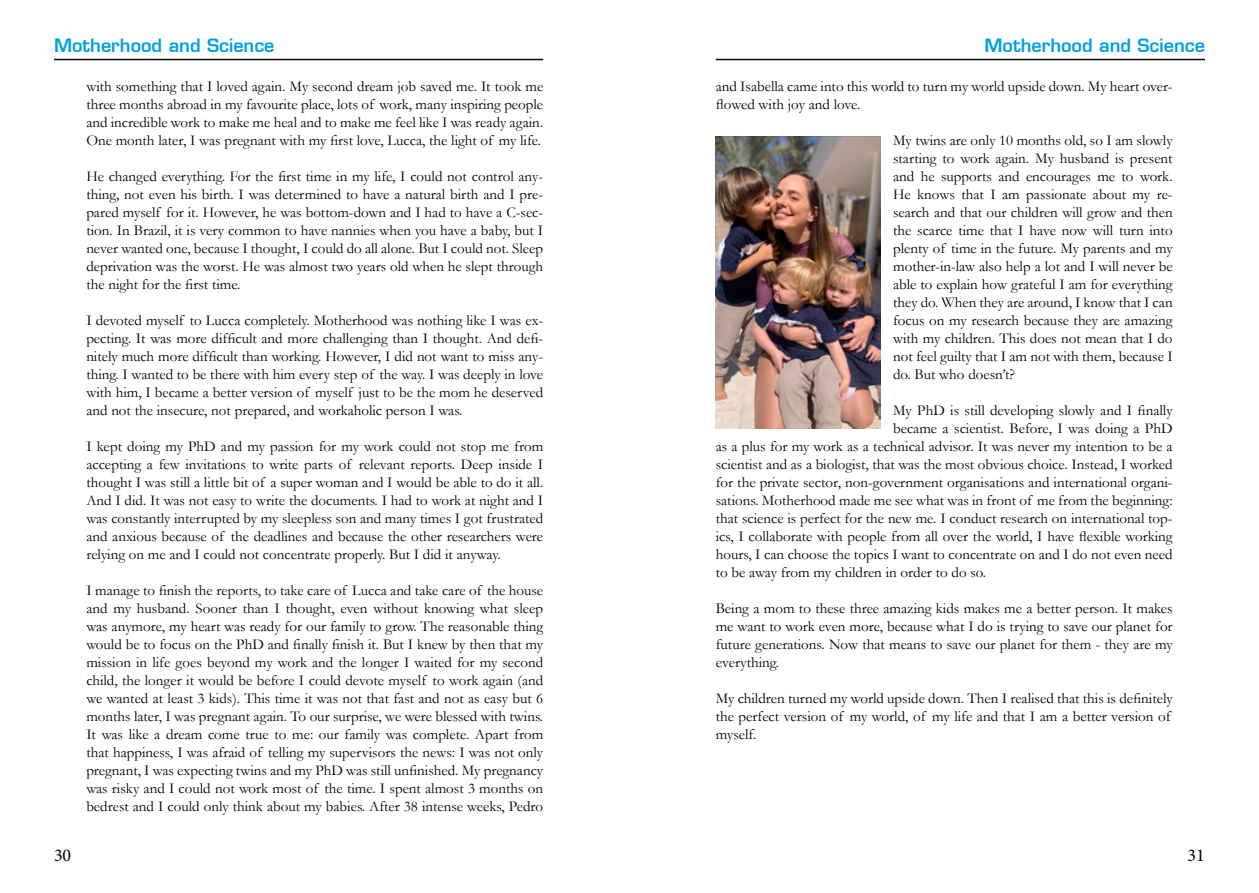
<style>
.page{position:relative;width:1259px;height:893px;background:#fff}
.page>*{position:absolute;margin:0;border:0;box-sizing:border-box;transform-origin:0 0}
.t1{font:600 18px "Eurostile";color:#009fe3}
.t2{font:18px "Minion Pro";color:#000}
.t3{font:15px/18px "Garamond";color:#000;text-align:justify}
</style>
<div class="page">
<hr style="left:54px;top:59px;width:489px;height:1px;background:#000">
<hr style="left:54px;top:60px;width:489px;height:1px;background:#000">
<hr style="left:716px;top:59px;width:489px;height:1px;background:#000">
<hr style="left:716px;top:60px;width:489px;height:1px;background:#000">
<img style="left:716px;top:136px;width:164px;height:292px">
<p class="t1" style="left:54px;top:34px;width:222px">Motherhood and Science</p>
<p class="t1" style="left:984px;top:34px;width:222px">Motherhood and Science</p>
<p class="t3" style="left:86px;top:77px;width:458px">with something that I loved again. My second dream job saved me. It took me three months abroad in my favourite place, lots of work, many inspiring people and incredible work to make me heal and to make me feel like I was ready again.<br>One month later, I was pregnant with my first love, Lucca, the light of my life.</p>
<p class="t3" style="left:86px;top:167px;width:458px">He changed everything. For the first time in my life, I could not control any&shy;thing, not even his birth. I was determined to have a natural birth and I pre&shy;pared myself for it. However, he was bottom-down and I had to have a C-sec&shy;tion. In Brazil, it is very common to have nannies when you have a baby, but I never wanted one, because I thought, I could do all alone. But I could not. Sleep deprivation was the worst. He was almost two years old when he slept through the night for the first time.</p>
<p class="t3" style="left:86px;top:311px;width:458px">I devoted myself to Lucca completely. Motherhood was nothing like I was ex&shy;pecting. It was more difficult and more challenging than I thought. And defi&shy;nitely much more difficult than working. However, I did not want to miss any&shy;thing. I wanted to be there with him every step of the way. I was deeply in love with him, I became a better version of myself just to be the mom he deserved and not the insecure, not prepared, and workaholic person I was.</p>
<p class="t3" style="left:86px;top:437px;width:458px">I kept doing my PhD and my passion for my work could not stop me from accepting a few invitations to write parts of relevant reports. Deep inside I thought I was still a little bit of a super woman and I would be able to do it all.<br>And I did. It was not easy to write the documents. I had to work at night and I was constantly interrupted by my sleepless son and many times I got frustrated and anxious because of the deadlines and because the other researchers were relying on me and I could not concentrate properly. But I did it anyway.</p>
<p class="t3" style="left:86px;top:581px;width:458px">I manage to finish the reports, to take care of Lucca and take care of the house and my husband. Sooner than I thought, even without knowing what sleep was anymore, my heart was ready for our family to grow. The reasonable thing would be to focus on the PhD and finally finish it. But I knew by then that my mission in life goes beyond my work and the longer I waited for my second child, the longer it would be before I could devote myself to work again (and we wanted at least 3 kids). This time it was not that fast and not as easy but 6 months later, I was pregnant again. To our surprise, we were blessed with twins.<br>It was like a dream come true to me: our family was complete. Apart from that happiness, I was afraid of telling my supervisors the news: I was not only pregnant, I was expecting twins and my PhD was still unfinished. My pregnancy was risky and I could not work most of the time. I spent almost 3 months on bedrest and I could only think about my babies. After 38 intense weeks, Pedro</p>
<p class="t3" style="left:716px;top:77px;width:458px">and Isabella came into this world to turn my world upside down. My heart over&shy;flowed with joy and love.</p>
<p class="t3" style="left:893px;top:131px;width:281px">My twins are only 10 months old, so I am slowly starting to work again. My husband is present and he supports and encourages me to work.<br>He knows that I am passionate about my re&shy;search and that our children will grow and then the scarce time that I have now will turn into plenty of time in the future. My parents and my mother-in-law also help a lot and I will never be able to explain how grateful I am for everything they do. When they are around, I know that I can focus on my research because they are amazing with my children. This does not mean that I do not feel guilty that I am not with them, because I do. But who doesn’t?</p>
<p class="t3" style="left:893px;top:401px;width:281px">My PhD is still developing slowly and I finally</p>
<p class="t3" style="left:893px;top:419px;width:281px">became a scientist. Before, I was doing a PhD</p>
<p class="t3" style="left:716px;top:437px;width:458px">as a plus for my work as a technical advisor. It was never my intention to be a</p>
<p class="t3" style="left:716px;top:455px;width:458px">scientist and as a biologist, that was the most obvious choice. Instead, I worked</p>
<p class="t3" style="left:716px;top:473px;width:458px">for the private sector, non-government organisations and international organi-</p>
<p class="t3" style="left:716px;top:491px;width:458px">sations. Motherhood made me see what was in front of me from the beginning:</p>
<p class="t3" style="left:716px;top:509px;width:458px">that science is perfect for the new me. I conduct research on international top-</p>
<p class="t3" style="left:716px;top:527px;width:458px">ics, I collaborate with people from all over the world, I have flexible working</p>
<p class="t3" style="left:716px;top:545px;width:458px">hours, I can choose the topics I want to concentrate on and I do not even need</p>
<p class="t3" style="left:716px;top:563px;width:272px">to be away from my children in order to do so.</p>
<p class="t3" style="left:716px;top:599px;width:458px">Being a mom to these three amazing kids makes me a better person. It makes me want to work even more, because what I do is trying to save our planet for future generations. Now that means to save our planet for them - they are my everything.</p>
<p class="t3" style="left:716px;top:689px;width:458px;text-align:left">My children turned my world upside down. Then I realised that this is definitely the perfect version of my world, of my life and that I am a better version of myself.</p>
<p class="t2" style="left:54px;top:843px;width:19px">30</p>
<p class="t2" style="left:1187px;top:843px;width:19px">31</p>
</div>
